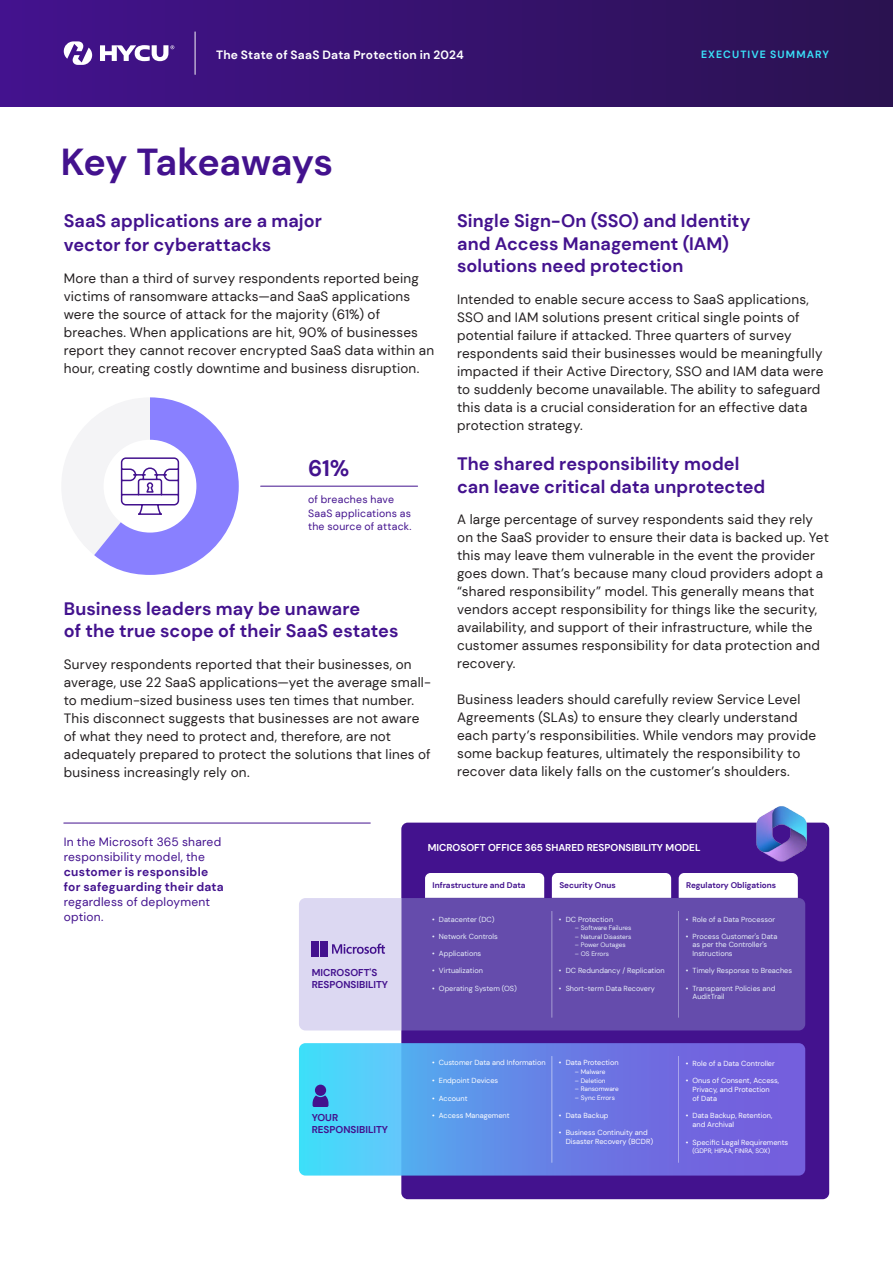
<style>
.page{position:relative;width:893px;height:1263px;background:#fff}
.page>*{position:absolute;margin:0;border:0;box-sizing:border-box;transform-origin:0 0}
.t1{font:700 37.5px "DM Sans";letter-spacing:-.015em;color:#43128e}
.t2{font:700 22.5px "DM Sans";color:#43128e}
.t3{font:700 18px/22.5px "DM Sans";letter-spacing:.005em;color:#43128e}
.t4{font:13.5px/18px "DM Sans";letter-spacing:.015em;color:#231f20}
.t5{font:12px/15px "DM Sans";letter-spacing:.02em;color:#43128e}
.t6{font:700 12px "DM Sans";letter-spacing:.02em;color:#fff}
.t7{font:10.5px/13.5px "DM Sans";letter-spacing:.025em;color:#43128e}
.t8{font:700 10.5px "DM Sans";letter-spacing:.105em;color:#3ae1f9}
.t9{font:700 9.9px "DM Sans";color:#fff}
.t10{font:700 9.9px/11.9px "DM Sans";color:#43128e}
.t11{font:700 8.25px "DM Sans";color:#43128e}
.t12{font:7.35px/8.9px "DM Sans";color:#fff}
.t13{font:6.45px "DM Sans";color:#fff}
.s1{font-weight:700}
</style>
<div class="page">
<div style="left:0;top:0;width:893px;height:106px;background:linear-gradient(to right,#43128e,#2a124f)"></div>
<svg style="left:64px;top:41px;width:28px;height:24px"></svg>
<svg style="left:100px;top:45px;width:74px;height:16px"></svg>
<hr style="left:195px;top:32px;width:1px;height:42px;background:#f4f4f6">
<div style="left:401px;top:823px;width:428px;height:376px;background:#43128e;border-radius:6px"></div>
<svg style="left:299px;top:1043px;width:506px;height:132px"></svg>
<div style="left:552px;top:873px;width:119px;height:25px;background:#fff"></div>
<div style="left:679px;top:873px;width:119px;height:25px;background:#fff"></div>
<div style="left:425px;top:873px;width:119px;height:25px;background:#fff"></div>
<hr style="left:552px;top:1056px;width:1px;height:106px;background:#fff">
<hr style="left:678px;top:1056px;width:1px;height:106px;background:#fff">
<div style="left:401px;top:898px;width:404px;height:132px;background:#654cac"></div>
<div style="left:299px;top:898px;width:102px;height:132px;background:#dcd8f2"></div>
<div style="left:312px;top:941px;width:7px;height:7px;background:#43128e"></div>
<div style="left:320px;top:941px;width:7px;height:7px;background:#43128e"></div>
<div style="left:312px;top:949px;width:7px;height:8px;background:#43128e"></div>
<div style="left:320px;top:949px;width:7px;height:8px;background:#43128e"></div>
<img style="left:753px;top:806px;width:57px;height:56px">
<div style="left:315px;top:1085px;width:11px;height:11px;background:#43128e;border-radius:50%"></div>
<svg style="left:313px;top:1095px;width:15px;height:12px"></svg>
<hr style="left:64px;top:823px;width:306px;height:1px;background:#43128e">
<hr style="left:261px;top:486px;width:157px;height:1px;background:#43128e">
<svg style="left:62px;top:397px;width:177px;height:178px"></svg>
<p class="t6" style="left:216px;top:47px;width:249px">The State of SaaS Data Protection in 2024</p>
<p class="t8" style="left:701px;top:48px;width:130px">EXECUTIVE SUMMARY</p>
<p class="t1" style="left:61px;top:139px;width:274px">Key Takeaways</p>
<p class="t3" style="left:64px;top:209px;width:260px;line-height:24px">SaaS applications are a major vector for cyberattacks</p>
<p class="t4" style="left:64px;top:269px;width:372px">More than a third of survey respondents reported being victims of ransomware attacks—and SaaS applications were the source of attack for the majority (61%) of breaches. When applications are hit, 90% of businesses report they cannot recover encrypted SaaS data within an hour, creating costly downtime and business disruption.</p>
<p class="t2" style="left:308px;top:454px;width:43px">61%</p>
<p class="t7" style="left:308px;top:493px;width:105px">of breaches have<br>SaaS applications as the source of attack.</p>
<p class="t3" style="left:64px;top:597px;width:336px">Business leaders may be unaware<br>of the true scope of their SaaS estates</p>
<p class="t4" style="left:64px;top:655px;width:369px">Survey respondents reported that their businesses, on average, use 22 SaaS applications—yet the average small&shy;to medium-sized business uses ten times that number.<br>This disconnect suggests that businesses are not aware of what they need to protect and, therefore, are not adequately prepared to protect the solutions that lines of business increasingly rely on.</p>
<p class="t3" style="left:457px;top:210px;width:295px">Single Sign-On (SSO) and Identity and Access Management (IAM) solutions need protection</p>
<p class="t4" style="left:457px;top:290px;width:368px">Intended to enable secure access to SaaS applications, SSO and IAM solutions present critical single points of potential failure if attacked. Three quarters of survey respondents said their businesses would be meaningfully impacted if their Active Directory, SSO and IAM data were to suddenly become unavailable. The ability to safeguard this data is a crucial consideration for an effective data protection strategy.</p>
<p class="t3" style="left:457px;top:453px;width:310px">The shared responsibility model can leave critical data unprotected</p>
<p class="t4" style="left:457px;top:510px;width:373px">A large percentage of survey respondents said they rely on the SaaS provider to ensure their data is backed up. Yet this may leave them vulnerable in the event the provider goes down. That’s because many cloud providers adopt a “shared responsibility” model. This generally means that vendors accept responsibility for things like the security, availability, and support of their infrastructure, while the customer assumes responsibility for data protection and recovery.</p>
<p class="t4" style="left:457px;top:690px;width:360px">Business leaders should carefully review Service Level Agreements (SLAs) to ensure they clearly understand each party’s responsibilities. While vendors may provide some backup features, ultimately the responsibility to recover data likely falls on the customer’s shoulders.</p>
<p class="t5" style="left:64px;top:834px;width:161px">In the Microsoft 365 shared responsibility model, the <span class="s1">customer is responsible for safeguarding their data </span>regardless of deployment option.</p>
<p class="t9" style="left:428px;top:841px;width:274px">MICROSOFT OFFICE 365 SHARED RESPONSIBILITY MODEL</p>
<p class="t11" style="left:433px;top:880px;width:95px">Infrastructure and Data</p>
<p class="t11" style="left:559px;top:880px;width:58px">Security Onus</p>
<p class="t11" style="left:686px;top:880px;width:91px">Regulatory Obligations</p>
<p class="t12" style="left:432px;top:914px;width:64px">• Datacenter (DC)</p>
<p class="t12" style="left:432px;top:932px;width:67px">• Network Controls</p>
<p class="t12" style="left:432px;top:949px;width:51px">• Applications</p>
<p class="t12" style="left:432px;top:966px;width:52px">• Virtualization</p>
<p class="t12" style="left:432px;top:984px;width:86px">• Operating System (OS)</p>
<p class="t12" style="left:686px;top:914px;width:91px">• Role of a Data Processor</p>
<p class="t12" style="left:692px;top:932px;width:86px;text-indent:-7px">• Process Customer's Data as per the Controller's<br>Instructions</p>
<p class="t12" style="left:686px;top:966px;width:108px">• Timely Response to Breaches</p>
<p class="t12" style="left:692px;top:984px;width:84px;text-indent:-7px">• Transparent Policies and<br>AuditTrail</p>
<p class="t12" style="left:559px;top:914px;width:56px">• DC Protection</p>
<p class="t13" style="left:575px;top:924px;width:58px">– Software Failures</p>
<p class="t13" style="left:575px;top:932px;width:58px">– Natural Disasters</p>
<p class="t13" style="left:575px;top:941px;width:52px">– Power Outages</p>
<p class="t13" style="left:575px;top:950px;width:36px">– OS Errors</p>
<p class="t12" style="left:559px;top:966px;width:107px">• DC Redundancy / Replication</p>
<p class="t12" style="left:559px;top:984px;width:97px">• Short-term Data Recovery</p>
<p class="t10" style="left:312px;top:967px;width:78px">MICROSOFT'S<br>RESPONSIBILITY</p>
<p class="t10" style="left:312px;top:1112px;width:78px">YOUR<br>RESPONSIBILITY</p>
<p class="t12" style="left:432px;top:1058px;width:115px">• Customer Data and Information</p>
<p class="t12" style="left:432px;top:1076px;width:68px">• Endpoint Devices</p>
<p class="t12" style="left:432px;top:1094px;width:37px">• Account</p>
<p class="t12" style="left:432px;top:1111px;width:79px">• Access Management</p>
<p class="t12" style="left:559px;top:1058px;width:61px">• Data Protection</p>
<p class="t13" style="left:575px;top:1068px;width:32px">– Malware</p>
<p class="t13" style="left:575px;top:1076px;width:32px">– Deletion</p>
<p class="t13" style="left:575px;top:1085px;width:45px">– Ransomware</p>
<p class="t13" style="left:575px;top:1094px;width:41px">– Sync Errors</p>
<p class="t12" style="left:559px;top:1111px;width:51px">• Data Backup</p>
<p class="t12" style="left:566px;top:1128px;width:89px;text-indent:-7px">• Business Continuity and<br>Disaster Recovery (BCDR)</p>
<p class="t12" style="left:686px;top:1058px;width:91px">• Role of a Data Controller</p>
<p class="t12" style="left:692px;top:1076px;width:88px;text-indent:-7px">• Onus of Consent, Access,<br>Privacy, and Protection<br>of Data</p>
<p class="t12" style="left:692px;top:1111px;width:81px;text-indent:-7px">• Data Backup, Retention, and Archival</p>
<p class="t12" style="left:686px;top:1138px;width:104px">• Specific Legal Requirements</p>
<p class="t13" style="left:692px;top:1147px;width:79px">(GDPR, HIPAA, FINRA, SOX)</p>
</div>
